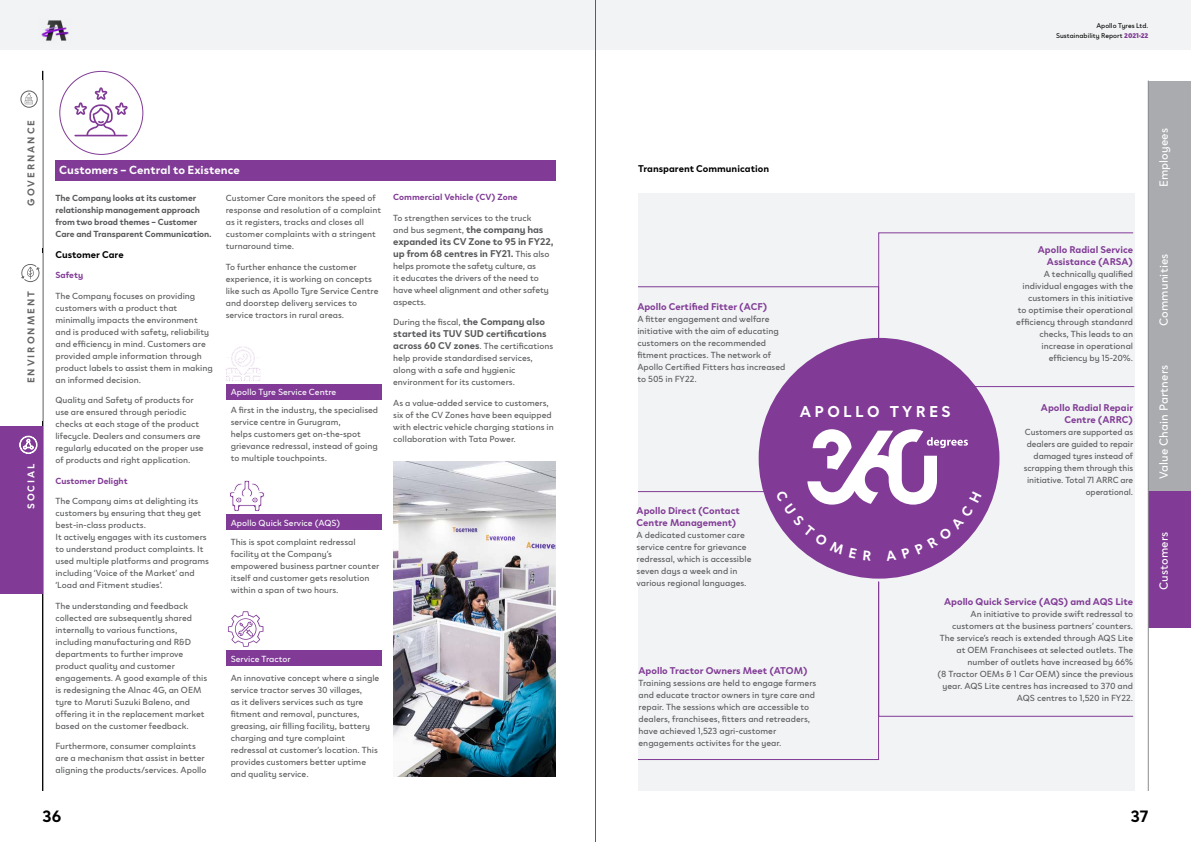
<style>
.page{position:relative;width:1191px;height:842px;background:#fff}
.page>*{position:absolute;margin:0;border:0;box-sizing:border-box;transform-origin:0 0}
.t1{font:700 16.7px "Clother";color:#000}
.t2{font:700 16px "Clother";letter-spacing:.21em;color:#fff}
.t3{font:12px "Clother";letter-spacing:.01em;color:#fff}
.t4{font:700 12px "Clother";color:#fff}
.t5{font:700 10px/12px "Clother";color:#813b96;text-align:right}
.t6{font:700 10px/12px "Clother";letter-spacing:-.01em;color:#58595b}
.t7{font:700 10px "Clother";color:#000}
.t8{font:700 10px "Clother";letter-spacing:.2em;color:#636466}
.t9{font:700 10px "Clother";letter-spacing:.2em;color:#fff}
.t10{font:9px/12px "Clother";color:#58595b}
.t11{font:700 9px/12px "Clother";letter-spacing:-.01em;color:#58595b}
.t12{font:9px "Clother";color:#fff}
.t13{font:700 9px "Clother";color:#813b96}
.t14{font:7px "Clother";color:#000}
.s1{font-weight:900;color:#813b96}
.s2{font-weight:700;font-size:10px}
.s3{font-weight:400;font-size:9px}
</style>
<div class="page">
<div style="left:638px;top:193px;width:496px;height:598px;background:#f1f3f4"></div>
<div style="left:55px;top:160px;width:501px;height:21px;background:#813b96"></div>
<svg style="left:74px;top:87px;width:54px;height:49px"></svg>
<div style="left:226px;top:385px;width:156px;height:15px;background:#813b96"></div>
<svg style="left:226px;top:346px;width:35px;height:35px"></svg>
<div style="left:226px;top:650px;width:156px;height:16px;background:#813b96"></div>
<svg style="left:228px;top:611px;width:35px;height:36px"></svg>
<img style="left:393px;top:461px;width:163px;height:316px">
<svg style="left:638px;top:232px;width:495px;height:131px"></svg>
<svg style="left:879px;top:581px;width:254px;height:136px"></svg>
<svg style="left:638px;top:581px;width:241px;height:179px"></svg>
<div style="left:758px;top:338px;width:241px;height:241px;background:#813b96;border-radius:50%"></div>
<div style="left:226px;top:514px;width:156px;height:16px;background:#813b96"></div>
<svg style="left:230px;top:480px;width:35px;height:32px"></svg>
<div style="left:0;top:0;width:1191px;height:50px;background:#f1f3f4"></div>
<hr style="left:43px;top:71px;width:1px;height:720px;background:#000">
<hr style="left:595px;top:0;width:1px;height:842px;background:#5d5d60">
<img style="left:41px;top:20px;width:28px;height:21px">
<div style="left:1148px;top:491px;width:43px;height:137px;background:#813b96"></div>
<div style="left:1148px;top:354px;width:43px;height:137px;background:#a9abae"></div>
<div style="left:1148px;top:218px;width:43px;height:136px;background:#a9abae"></div>
<div style="left:1148px;top:81px;width:43px;height:137px;background:#a9abae"></div>
<hr style="left:1148px;top:81px;width:1px;height:710px;background:#898b8e">
<svg style="left:25px;top:93px;width:8px;height:11px"></svg>
<div style="left:21px;top:91px;width:17px;height:17px;border:1px solid #5d5d60;border-radius:50%"></div>
<svg style="left:21px;top:264px;width:19px;height:18px"></svg>
<div style="left:0;top:426px;width:43px;height:168px;background:#813b96"></div>
<svg style="left:19px;top:436px;width:18px;height:18px"></svg>
<svg style="left:638px;top:386px;width:497px;height:182px"></svg>
<p class="t14" style="left:1096px;top:20px;width:53px">Apollo Tyres Ltd.</p>
<p class="t14" style="left:1056px;top:30px;width:94px">Sustainability Report <span class="s1">2021-22</span></p>
<p class="t8" style="left:25px;top:206px;width:87px;rotate:-90deg">GOVERNANCE</p>
<p class="t8" style="left:25px;top:383px;width:94px;rotate:-90deg">ENVIRONMENT</p>
<p class="t9" style="left:25px;top:509px;width:47px;rotate:-90deg">SOCIAL</p>
<h3 class="t4" style="left:59px;top:163px;width:182px">Customers – Central to Existence</h3>
<p class="t7" style="left:638px;top:163px;width:133px">Transparent Communication</p>
<p class="t10" style="left:226px;top:192px;width:157px">Customer Care monitors the speed of response and resolution of a complaint as it registers, tracks and closes all customer complaints with a stringent turnaround time.</p>
<p class="t10" style="left:226px;top:261px;width:154px">To further enhance the customer experience, it is working on concepts like such as Apollo Tyre Service Centre and doorstep delivery services to service tractors in rural areas.</p>
<p class="t13" style="left:393px;top:192px;width:126px">Commercial Vehicle (CV) Zone</p>
<p class="t10" style="left:393px;top:211px;width:152px">To strengthen services to the truck and bus segment, <span class="s2">the company has</span></p>
<p class="t6" style="left:393px;top:235px;width:162px">expanded its CV Zone to 95 in FY22, up from 68 centres in FY21. <span class="s3">This also</span></p>
<p class="t10" style="left:393px;top:260px;width:157px">helps promote the safety culture, as<br>it educates the drivers of the need to have wheel alignment and other safety aspects.</p>
<p class="t10" style="left:393px;top:316px;width:153px">During the fiscal, <span class="s2">the Company also</span></p>
<p class="t6" style="left:393px;top:328px;width:155px">started its TUV SUD certifications</p>
<p class="t10" style="left:393px;top:340px;width:162px"><span class="s2">across 60 CV zones</span>. The certifications help provide standardised services, along with a safe and hygienic environment for its customers.</p>
<p class="t10" style="left:393px;top:397px;width:162px">As a value-added service to customers, six of the CV Zones have been equipped with electric vehicle charging stations in collaboration with Tata Power.</p>
<p class="t11" style="left:55px;top:192px;width:158px">The Company looks at its customer relationship management approach from two broad themes – Customer Care and Transparent Communication.</p>
<p class="t7" style="left:55px;top:248px;width:70px">Customer Care</p>
<p class="t13" style="left:55px;top:270px;width:29px">Safety</p>
<p class="t10" style="left:55px;top:290px;width:159px">The Company focuses on providing customers with a product that minimally impacts the environment and is produced with safety, reliability and efficiency in mind. Customers are provided ample information through product labels to assist them in making an informed decision.</p>
<p class="t10" style="left:55px;top:394px;width:150px">Quality and Safety of products for use are ensured through periodic checks at each stage of the product lifecycle. Dealers and consumers are regularly educated on the proper use of products and right application.</p>
<p class="t13" style="left:55px;top:475px;width:74px">Customer Delight</p>
<p class="t10" style="left:55px;top:495px;width:155px">The Company aims at delighting its customers by ensuring that they get best-in-class products.<br>It actively engages with its customers to understand product complaints. It used multiple platforms and programs including ‘Voice of the Market’ and ‘Load and Fitment studies’.</p>
<p class="t10" style="left:55px;top:600px;width:153px">The understanding and feedback collected are subsequently shared internally to various functions, including manufacturing and R&amp;D departments to further improve product quality and customer engagements. A good example of this is redesigning the Alnac 4G, an OEM tyre to Maruti Suzuki Baleno, and offering it in the replacement market based on the customer feedback.</p>
<p class="t10" style="left:55px;top:740px;width:153px">Furthermore, consumer complaints are a mechanism that assist in better aligning the products/services. Apollo</p>
<p class="t5" style="left:1037px;top:244px;width:97px">Apollo Radial Service<br>Assistance (ARSA)</p>
<p class="t10" style="left:1016px;top:268px;width:118px;text-align:right">A technically qualified individual engages with the customers in this initiative<br>to optimise their operational efficiency through standanrd checks, This leads to an increase in operational efficiency by 15-20%.</p>
<p class="t5" style="left:637px;top:300px;width:131px">Apollo Certified Fitter (ACF)</p>
<p class="t10" style="left:637px;top:313px;width:150px">A fitter engagement and welfare initiative with the aim of educating customers on the recommended fitment practices. The network of<br>Apollo Certified Fitters has increased to 505 in FY22.</p>
<p class="t12" style="left:231px;top:384px;width:107px">Apollo Tyre Service Centre</p>
<p class="t5" style="left:1041px;top:402px;width:94px">Apollo Radial Repair<br>Centre (ARRC)</p>
<p class="t10" style="left:1023px;top:426px;width:111px;text-align:right">Customers are supported as dealers are guided to repair damaged tyres instead of scrapping them through this initiative. Total 71 ARRC are operational.</p>
<h2 class="t2" style="left:800px;top:402px;width:152px">APOLLO TYRES</h2>
<p class="t10" style="left:231px;top:404px;width:149px">A first in the industry, the specialised service centre in Gurugram,<br>helps customers get on-the-spot grievance redressal, instead of going to multiple touchpoints.</p>
<p class="t5" style="left:636px;top:505px;width:105px;text-align:left">Apollo Direct (Contact<br>Centre Management)</p>
<p class="t10" style="left:636px;top:529px;width:116px">A dedicated customer care service centre for grievance redressal, which is accessible seven days a week and in various regional languages.</p>
<p class="t12" style="left:231px;top:515px;width:111px">Apollo Quick Service (AQS)</p>
<p class="t10" style="left:231px;top:536px;width:150px">This is spot complaint redressal facility at the Company’s empowered business partner counter itself and customer gets resolution within a span of two hours.</p>
<p class="t5" style="left:944px;top:596px;width:190px">Apollo Quick Service (AQS) amd AQS Lite</p>
<p class="t10" style="left:937px;top:608px;width:197px;text-align:right">An initiative to provide swift redressal to customers at the business partners’ counters.<br>The service’s reach is extended through AQS Lite at OEM Franchisees at selected outlets. The number of outlets have increased by 66%<br>(8 Tractor OEMs &amp; 1 Car OEM) since the previous year. AQS Lite centres has increased to 370 and AQS centres to 1,520 in FY22.</p>
<p class="t12" style="left:231px;top:651px;width:62px">Service Tractor</p>
<p class="t5" style="left:638px;top:665px;width:171px">Apollo Tractor Owners Meet (ATOM)</p>
<p class="t10" style="left:638px;top:677px;width:179px">Training sessions are held to engage farmers and educate tractor owners in tyre care and repair. The sessions which are accessible to dealers, franchisees, fitters and retreaders, have achieved 1,523 agri-customer engagements activites for the year.</p>
<p class="t10" style="left:231px;top:672px;width:150px">An innovative concept where a single service tractor serves 30 villages,<br>as it delivers services such as tyre fitment and removal, punctures, greasing, air filling facility, battery charging and tyre complaint redressal at customer’s location. This provides customers better uptime and quality service.</p>
<h3 class="t3" style="left:1153px;top:187px;width:61px;rotate:-90deg">Employees</h3>
<h3 class="t3" style="left:1153px;top:326px;width:74px;rotate:-90deg">Communities</h3>
<h3 class="t3" style="left:1153px;top:479px;width:116px;rotate:-90deg">Value Chain Partners</h3>
<h3 class="t3" style="left:1153px;top:590px;width:60px;rotate:-90deg">Customers</h3>
<h1 class="t1" style="left:43px;top:807px;width:20px">36</h1>
<h1 class="t1" style="left:1130px;top:807px;width:19px">37</h1>
</div>
